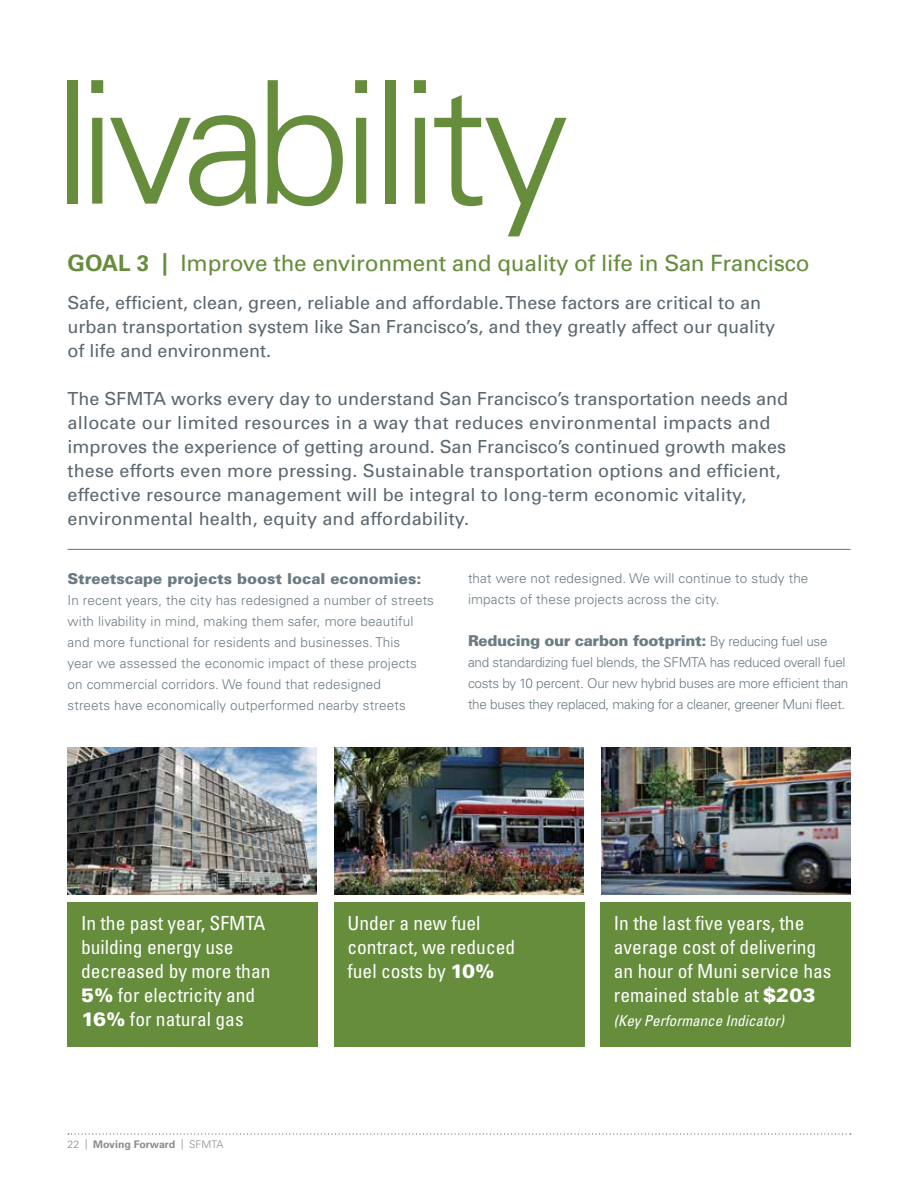
<style>
.page{position:relative;width:918px;height:1188px;background:#fff}
.page>*{position:absolute;margin:0;border:0;box-sizing:border-box;transform-origin:0 0}
.t1{font:300 171px "Univers";letter-spacing:-.05em;color:#658d3c}
.t2{font:22.5px "Univers";letter-spacing:-.01em;color:#658d3c}
.t3{font:condensed 19.5px/24px "Univers";color:#fff}
.t4{font:18px/24px "Univers";color:#5b6870}
.t5{font:900 15px "Univers";letter-spacing:-.02em;color:#6b7b84}
.t6{font:900 15px "Univers";color:#6b7b84}
.t7{font:italic condensed 15px "Univers";color:#fff}
.t8{font:300 13.5px/21px "Univers";letter-spacing:.01em;color:#6b7b84}
.t9{font:300 13.5px/21px "Univers";letter-spacing:-.02em;color:#6b7b84}
.t10{font:700 10.5px "Univers";color:#8a8b8c}
.s1{font-weight:700}
.s2{font-weight:300;font-size:13.5px}
.s3{font-weight:900;font-stretch:normal}
.s4{font-weight:300}
</style>
<div class="page">
<svg style="left:68px;top:1133px;width:783px;height:2px"></svg>
<hr style="left:68px;top:549px;width:782px;height:1px;background:#6d6e71">
<div style="left:68px;top:902px;width:250px;height:144px;background:#658d3c"></div>
<div style="left:334px;top:902px;width:250px;height:144px;background:#658d3c"></div>
<div style="left:600px;top:902px;width:250px;height:144px;background:#658d3c"></div>
<img style="left:68px;top:747px;width:248px;height:147px">
<img style="left:335px;top:747px;width:248px;height:147px">
<img style="left:602px;top:747px;width:248px;height:147px">
<h1 class="t1" style="left:54px;top:40px;width:517px">livability</h1>
<p class="t2" style="left:68px;top:250px;width:744px"><span class="s1">GOAL 3 |</span> Improve the environment and quality of life in San Francisco</p>
<p class="t4" style="left:68px;top:291px;width:709px">Safe, efficient, clean, green, reliable and affordable. These factors are critical to an urban transportation system like San Francisco’s, and they greatly affect our quality of life and environment.</p>
<p class="t4" style="left:68px;top:387px;width:722px">The SFMTA works every day to understand San Francisco’s transportation needs and allocate our limited resources in a way that reduces environmental impacts and improves the experience of getting around. San Francisco’s continued growth makes these efforts even more pressing. Sustainable transportation options and efficient, effective resource management will be integral to long-term economic vitality, environmental health, equity and affordability.</p>
<p class="t6" style="left:68px;top:569px;width:355px">Streetscape projects boost local economies:</p>
<p class="t8" style="left:67px;top:590px;width:368px">In recent years, the city has redesigned a number of streets with livability in mind, making them safer, more beautiful and more functional for residents and businesses. This<br>year we assessed the economic impact of these projects on commercial corridors. We found that redesigned<br>streets have economically outperformed nearby streets</p>
<p class="t8" style="left:468px;top:567px;width:342px">that were not redesigned. We will continue to study the impacts of these projects across the city.</p>
<p class="t5" style="left:468px;top:631px;width:361px">Reducing our carbon footprint: <span class="s2">By reducing fuel use</span></p>
<p class="t9" style="left:468px;top:651px;width:382px">and standardizing fuel blends, the SFMTA has reduced overall fuel costs by 10 percent. Our new hybrid buses are more efficient than the buses they replaced, making for a cleaner, greener Muni fleet.</p>
<p class="t3" style="left:81px;top:911px;width:191px">In the past year, SFMTA building energy use decreased by more than<br><span class="s3">5%</span> for electricity and<br><span class="s3">16%</span> for natural gas</p>
<p class="t3" style="left:347px;top:911px;width:169px">Under a new fuel contract, we reduced fuel costs by <span class="s3">10%</span></p>
<p class="t3" style="left:614px;top:911px;width:219px">In the last five years, the average cost of delivering an hour of Muni service has remained stable at <span class="s3">$203</span></p>
<p class="t7" style="left:614px;top:1011px;width:171px">(Key Performance Indicator)</p>
<p class="t10" style="left:68px;top:1138px;width:157px"><span class="s4">22 |</span> Moving Forward <span class="s4">| SFMTA</span></p>
</div>
